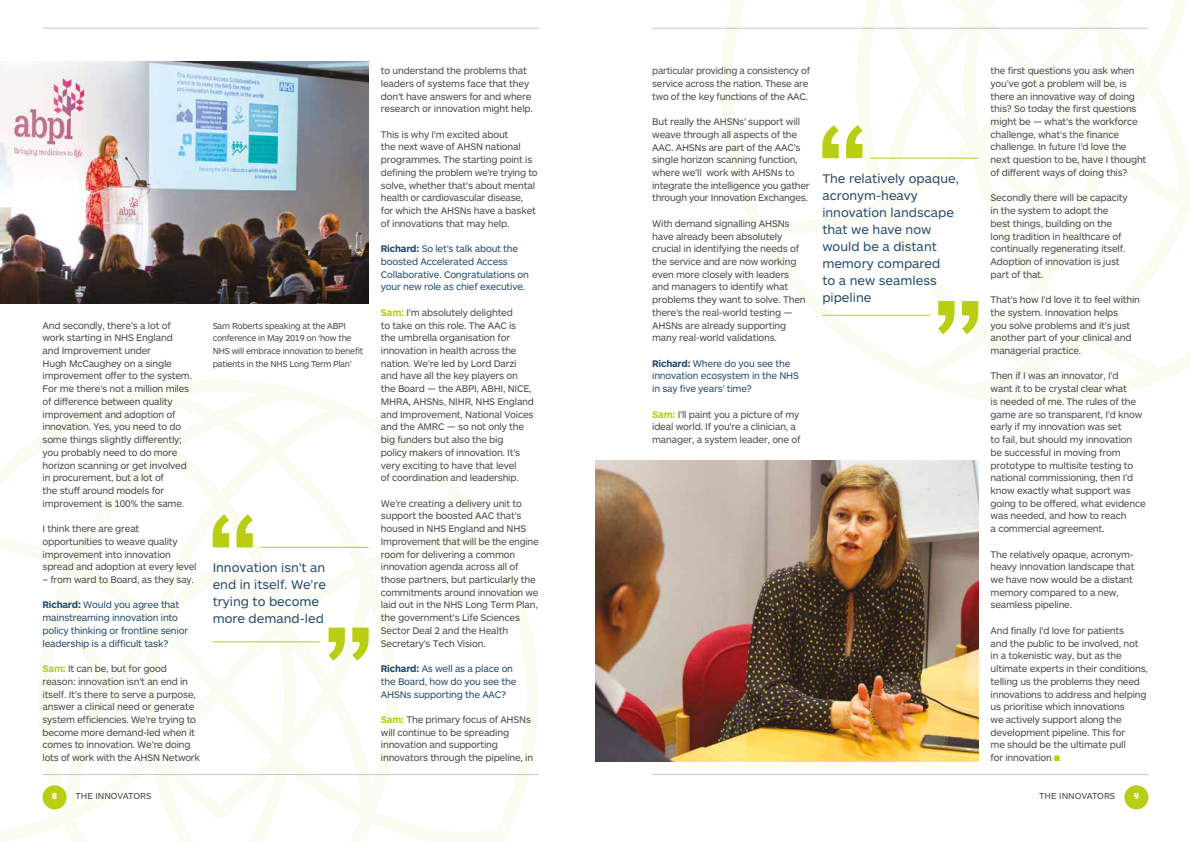
<style>
.page{position:relative;width:1191px;height:842px;background:#fff}
.page>*{position:absolute;margin:0;border:0;box-sizing:border-box;transform-origin:0 0}
.t1{font:13px/17px "ARS Maquette";color:#274c6e}
.t2{font:10px/12.7px "ARS Maquette";letter-spacing:-.02em;color:#4a4a49}
.t3{font:10px/12.7px "ARS Maquette";letter-spacing:-.02em;color:#274c6e}
.t4{font:10px/12.7px "ARS Maquette";letter-spacing:-.02em;color:#4a4a49;scale:.96 1}
.t5{font:9px/12.7px "ARS Maquette";letter-spacing:-.03em;color:#4a4a49;scale:.96 1}
.t6{font:9px "ARS Maquette";color:#4a4a49}
.t7{font:700 9px "ARS Maquette";color:#fff}
.s1{font-weight:700}
.s2{font-weight:700;color:#b9ce12}
.s3{color:#b9ce12}
</style>
<div class="page">
<svg style="left:720px;top:0;width:471px;height:405px"></svg>
<svg style="left:0;top:380px;width:539px;height:462px"></svg>
<hr style="left:43px;top:28px;width:496px;height:1px;background:#cac7c7">
<hr style="left:43px;top:774px;width:496px;height:1px;background:#cac7c7">
<hr style="left:652px;top:774px;width:496px;height:1px;background:#cac7c7">
<hr style="left:652px;top:28px;width:496px;height:1px;background:#cac7c7">
<div style="left:43px;top:785px;width:24px;height:24px;background:#b9ce12;border-radius:50%"></div>
<div style="left:1124px;top:785px;width:24px;height:24px;background:#b9ce12;border-radius:50%"></div>
<img style="left:595px;top:461px;width:383px;height:300px">
<img style="left:0;top:61px;width:369px;height:242px">
<hr style="left:870px;top:158px;width:108px;height:1px;background:#b9ce12">
<svg style="left:822px;top:125px;width:40px;height:33px"></svg>
<hr style="left:822px;top:315px;width:108px;height:1px;background:#b9ce12">
<svg style="left:938px;top:301px;width:40px;height:33px"></svg>
<hr style="left:261px;top:547px;width:108px;height:1px;background:#b9ce12">
<svg style="left:213px;top:514px;width:40px;height:33px"></svg>
<hr style="left:213px;top:642px;width:107px;height:1px;background:#b9ce12">
<svg style="left:328px;top:628px;width:41px;height:33px"></svg>
<p class="t2" style="left:43px;top:318px;width:151px">And secondly, there’s a lot of work starting in NHS England and Improvement under<br>Hugh McCaughey on a single improvement offer to the system.<br>For me there’s not a million miles of difference between quality improvement and adoption of innovation. Yes, you need to do some things slightly differently; you probably need to do more horizon scanning or get involved in procurement, but a lot of<br>the stuff around models for improvement is 100% the same.</p>
<p class="t2" style="left:43px;top:522px;width:156px">I think there are great opportunities to weave quality improvement into innovation spread and adoption at every level</p>
<p class="t2" style="left:43px;top:573px;width:153px">– from ward to Board, as they say.</p>
<p class="t3" style="left:43px;top:598px;width:147px"><span class="s1">Richard:</span> Would you agree that mainstreaming innovation into policy thinking or frontline senior leadership is a difficult task?</p>
<p class="t2" style="left:43px;top:662px;width:159px"><span class="s2">Sam:</span> It can be, but for good reason: innovation isn’t an end in itself. It’s there to serve a purpose, answer a clinical need or generate system efficiencies. We’re trying to become more demand-led when it comes to innovation. We’re doing lots of work with the AHSN Network</p>
<p class="t5" style="left:213px;top:319px;width:158px">Sam Roberts speaking at the ABPI conference in May 2019 on ‘how the NHS will embrace innovation to benefit patients in the NHS Long Term Plan’</p>
<h1 class="t1" style="left:213px;top:558px;width:115px">Innovation isn’t an end in itself. We’re trying to become more demand-led</h1>
<p class="t2" style="left:381px;top:64px;width:153px">to understand the problems that leaders of systems face that they don’t have answers for and where research or innovation might help.</p>
<p class="t2" style="left:381px;top:127px;width:158px">This is why I’m excited about<br>the next wave of AHSN national programmes. The starting point is defining the problem we’re trying to solve, whether that’s about mental health or cardiovascular disease, for which the AHSNs have a basket of innovations that may help.</p>
<p class="t3" style="left:381px;top:242px;width:149px"><span class="s1">Richard:</span> So let’s talk about the boosted Accelerated Access<br>Collaborative. Congratulations on your new role as chief executive.</p>
<p class="t2" style="left:381px;top:306px;width:155px"><span class="s2">Sam:</span> I’m absolutely delighted<br>to take on this role. The AAC is<br>the umbrella organisation for innovation in health across the nation. We’re led by Lord Darzi and have all the key players on the Board — the ABPI, ABHI, NICE,<br>MHRA, AHSNs, NIHR, NHS England and Improvement, National Voices and the AMRC — so not only the big funders but also the big<br>policy makers of innovation. It’s very exciting to have that level<br>of coordination and leadership.</p>
<p class="t2" style="left:381px;top:496px;width:159px">We’re creating a delivery unit to support the boosted AAC that’s housed in NHS England and NHS<br>Improvement that will be the engine room for delivering a common innovation agenda across all of those partners, but particularly the commitments around innovation we laid out in the NHS Long Term Plan, the government’s Life Sciences<br>Sector Deal 2 and the Health<br>Secretary’s Tech Vision.</p>
<p class="t3" style="left:381px;top:662px;width:137px"><span class="s1">Richard:</span> As well as a place on the Board, how do you see the<br>AHSNs supporting the AAC?</p>
<p class="t2" style="left:381px;top:713px;width:154px"><span class="s2">Sam:</span> The primary focus of AHSNs will continue to be spreading innovation and supporting innovators through the pipeline, in</p>
<p class="t4" style="left:652px;top:64px;width:166px">particular providing a consistency of service across the nation. These are two of the key functions of the AAC.</p>
<p class="t2" style="left:652px;top:115px;width:159px">But really the AHSNs’ support will weave through all aspects of the AAC. AHSNs are part of the AAC’s single horizon scanning function, where we’ll work with AHSNs to integrate the intelligence you gather through your Innovation Exchanges.</p>
<p class="t2" style="left:652px;top:217px;width:155px">With demand signalling AHSNs have already been absolutely crucial in identifying the needs of the service and are now working even more closely with leaders and managers to identify what problems they want to solve. Then there’s the real-world testing —<br>AHSNs are already supporting many real-world validations.</p>
<p class="t3" style="left:652px;top:356px;width:148px"><span class="s1">Richard:</span> Where do you see the innovation ecosystem in the NHS in say five years’ time?</p>
<p class="t2" style="left:652px;top:407px;width:150px"><span class="s2">Sam:</span> I’ll paint you a picture of my ideal world. If you’re a clinician, a manager, a system leader, one of</p>
<h1 class="t1" style="left:822px;top:169px;width:138px">The relatively opaque, acronym-heavy innovation landscape that we have now would be a distant memory compared<br>to a new seamless pipeline</h1>
<p class="t2" style="left:990px;top:64px;width:157px">the first questions you ask when you’ve got a problem will be, is there an innovative way of doing this? So today the first questions might be — what’s the workforce challenge, what’s the finance challenge. In future I’d love the next question to be, have I thought of different ways of doing this?</p>
<p class="t2" style="left:990px;top:191px;width:139px">Secondly there will be capacity in the system to adopt the best things, building on the long tradition in healthcare of continually regenerating itself.<br>Adoption of innovation is just part of that.</p>
<p class="t2" style="left:990px;top:293px;width:151px">That’s how I’d love it to feel within the system. Innovation helps<br>you solve problems and it’s just another part of your clinical and managerial practice.</p>
<p class="t2" style="left:990px;top:369px;width:157px">Then if I was an innovator, I’d<br>want it to be crystal clear what<br>is needed of me. The rules of the game are so transparent, I’d know early if my innovation was set<br>to fail, but should my innovation be successful in moving from prototype to multisite testing to national commissioning, then I’d know exactly what support was going to be offered, what evidence was needed, and how to reach<br>a commercial agreement.</p>
<p class="t2" style="left:990px;top:547px;width:145px">The relatively opaque, acronym&shy;heavy innovation landscape that we have now would be a distant memory compared to a new, seamless pipeline.</p>
<p class="t2" style="left:990px;top:624px;width:159px">And finally I’d love for patients<br>and the public to be involved, not in a tokenistic way, but as the ultimate experts in their conditions, telling us the problems they need innovations to address and helping us prioritise which innovations<br>we actively support along the development pipeline. This for<br>me should be the ultimate pull<br>for innovation <span class="s3">■</span></p>
<p class="t7" style="left:52px;top:790px;width:7px">8</p>
<p class="t6" style="left:75px;top:790px;width:78px">THE INNOVATORS</p>
<p class="t6" style="left:1039px;top:790px;width:78px">THE INNOVATORS</p>
<p class="t7" style="left:1133px;top:790px;width:7px">9</p>
</div>
